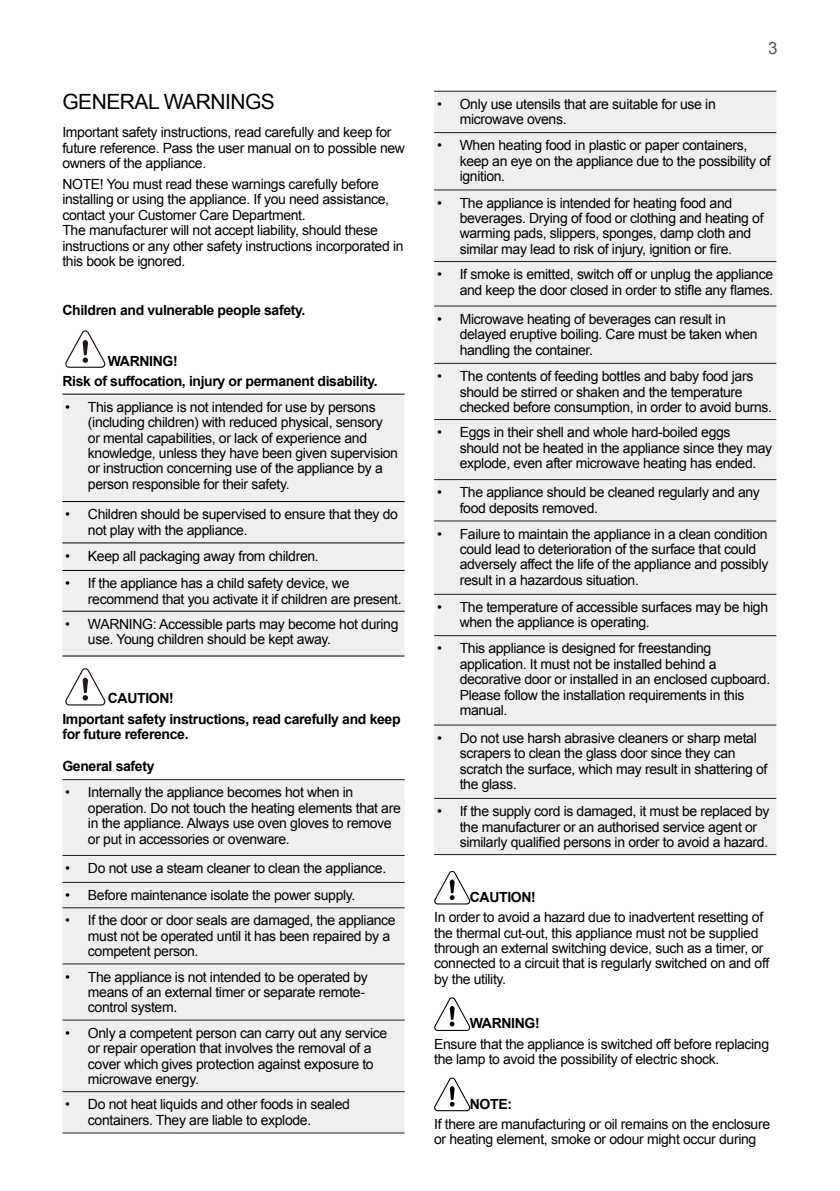
<style>
.page{position:relative;width:840px;height:1191px;background:#fff}
.page>*{position:absolute;margin:0;border:0;box-sizing:border-box;transform-origin:0 0}
.t1{font:21px "Arial";letter-spacing:-.025em;color:#000}
.t2{font:17px "Arial";color:#595757}
.t3{font:14px/15.4px "Arial";letter-spacing:-.025em;color:#000}
.t4{font:700 14px/20.4px "Arial";letter-spacing:-.025em;color:#000}
</style>
<div class="page">
<svg style="left:65px;top:330px;width:40px;height:38px"></svg>
<div style="left:62px;top:394px;width:342px;height:261px;background:#efefef"></div>
<hr style="left:62px;top:393px;width:342px;height:1px;background:#000">
<hr style="left:62px;top:501px;width:342px;height:1px;background:#000">
<hr style="left:62px;top:542px;width:342px;height:1px;background:#000">
<hr style="left:62px;top:570px;width:342px;height:1px;background:#000">
<hr style="left:62px;top:610px;width:342px;height:1px;background:#000">
<hr style="left:62px;top:655px;width:342px;height:1px;background:#000">
<svg style="left:65px;top:668px;width:40px;height:37px"></svg>
<div style="left:62px;top:780px;width:342px;height:352px;background:#efefef"></div>
<hr style="left:62px;top:779px;width:342px;height:1px;background:#231f20">
<hr style="left:62px;top:855px;width:342px;height:1px;background:#231f20">
<hr style="left:62px;top:882px;width:342px;height:1px;background:#231f20">
<hr style="left:62px;top:907px;width:342px;height:1px;background:#231f20">
<hr style="left:62px;top:963px;width:342px;height:1px;background:#231f20">
<hr style="left:62px;top:1019px;width:342px;height:1px;background:#231f20">
<hr style="left:62px;top:1091px;width:342px;height:1px;background:#231f20">
<hr style="left:62px;top:1132px;width:342px;height:1px;background:#231f20">
<div style="left:434px;top:92px;width:341px;height:762px;background:#efefef"></div>
<hr style="left:434px;top:91px;width:341px;height:1px;background:#231f20">
<hr style="left:434px;top:132px;width:341px;height:1px;background:#231f20">
<hr style="left:434px;top:189px;width:341px;height:1px;background:#231f20">
<hr style="left:434px;top:261px;width:341px;height:1px;background:#231f20">
<hr style="left:434px;top:305px;width:341px;height:1px;background:#231f20">
<hr style="left:434px;top:363px;width:341px;height:1px;background:#231f20">
<hr style="left:434px;top:419px;width:341px;height:1px;background:#231f20">
<hr style="left:434px;top:479px;width:341px;height:1px;background:#231f20">
<hr style="left:434px;top:520px;width:341px;height:1px;background:#231f20">
<hr style="left:434px;top:594px;width:341px;height:1px;background:#231f20">
<hr style="left:434px;top:635px;width:341px;height:1px;background:#231f20">
<hr style="left:434px;top:724px;width:341px;height:1px;background:#231f20">
<hr style="left:434px;top:798px;width:341px;height:1px;background:#231f20">
<hr style="left:434px;top:854px;width:341px;height:1px;background:#231f20">
<svg style="left:434px;top:871px;width:36px;height:33px"></svg>
<svg style="left:434px;top:997px;width:36px;height:34px"></svg>
<svg style="left:434px;top:1077px;width:36px;height:34px"></svg>
<h1 class="t1" style="left:62px;top:88px;width:214px">GENERAL WARNINGS</h1>
<p class="t3" style="left:62px;top:125px;width:344px">Important safety instructions, read carefully and keep for future reference. Pass the user manual on to possible new owners of the appliance.</p>
<p class="t3" style="left:62px;top:176px;width:342px">NOTE! You must read these warnings carefully before installing or using the appliance. If you need assistance, contact your Customer Care Department.<br>The manufacturer will not accept liability, should these instructions or any other safety instructions incorporated in this book be ignored.</p>
<p class="t4" style="left:62px;top:300px;width:244px">Children and vulnerable people safety.</p>
<p class="t4" style="left:62px;top:350px;width:316px;text-indent:45px">WARNING!<br>Risk of suffocation, injury or permanent disability.</p>
<p class="t3" style="left:88px;top:399px;width:311px;text-indent:-23px">• This appliance is not intended for use by persons (including children) with reduced physical, sensory or mental capabilities, or lack of experience and knowledge, unless they have been given supervision or instruction concerning use of the appliance by a person responsible for their safety.</p>
<p class="t3" style="left:88px;top:507px;width:311px;text-indent:-23px">• Children should be supervised to ensure that they do not play with the appliance.</p>
<p class="t3" style="left:65px;top:548px;width:255px">• Keep all packaging away from children.</p>
<p class="t3" style="left:88px;top:575px;width:315px;text-indent:-23px">• If the appliance has a child safety device, we recommend that you activate it if children are present.</p>
<p class="t3" style="left:88px;top:616px;width:312px;text-indent:-23px">• WARNING: Accessible parts may become hot during use. Young children should be kept away.</p>
<p class="t4" style="left:62px;top:688px;width:339px;text-indent:45px">CAUTION!<br>Important safety instructions, read carefully and keep</p>
<p class="t4" style="left:62px;top:724px;width:128px">for future reference.</p>
<p class="t4" style="left:62px;top:756px;width:93px">General safety</p>
<p class="t3" style="left:88px;top:785px;width:314px;text-indent:-23px">• Internally the appliance becomes hot when in operation. Do not touch the heating elements that are in the appliance. Always use oven gloves to remove or put in accessories or ovenware.</p>
<p class="t3" style="left:65px;top:860px;width:322px">• Do not use a steam cleaner to clean the appliance.</p>
<p class="t3" style="left:65px;top:887px;width:291px">• Before maintenance isolate the power supply.</p>
<p class="t3" style="left:88px;top:913px;width:309px;text-indent:-23px">• If the door or door seals are damaged, the appliance must not be operated until it has been repaired by a competent person.</p>
<p class="t3" style="left:88px;top:969px;width:281px;text-indent:-23px">• The appliance is not intended to be operated by means of an external timer or separate remote&shy;control system.</p>
<p class="t3" style="left:88px;top:1025px;width:301px;text-indent:-23px">• Only a competent person can carry out any service or repair operation that involves the removal of a cover which gives protection against exposure to microwave energy.</p>
<p class="t3" style="left:88px;top:1096px;width:263px;text-indent:-23px">• Do not heat liquids and other foods in sealed containers. They are liable to explode.</p>
<p class="t2" style="left:767px;top:37px;width:11px">3</p>
<p class="t3" style="left:459px;top:96px;width:257px;text-indent:-23px">• Only use utensils that are suitable for use in microwave ovens.</p>
<p class="t3" style="left:459px;top:138px;width:312px;text-indent:-23px">• When heating food in plastic or paper containers, keep an eye on the appliance due to the possibility of ignition.</p>
<p class="t3" style="left:459px;top:195px;width:305px;text-indent:-23px">• The appliance is intended for heating food and beverages. Drying of food or clothing and heating of warming pads, slippers, sponges, damp cloth and similar may lead to risk of injury, ignition or fire.</p>
<p class="t3" style="left:437px;top:267px;width:338px;text-align:right">• If smoke is emitted, switch off or unplug the appliance and keep the door closed in order to stifle any flames.</p>
<p class="t3" style="left:459px;top:311px;width:299px;text-indent:-23px">• Microwave heating of beverages can result in delayed eruptive boiling. Care must be taken when handling the container.</p>
<p class="t3" style="left:459px;top:368px;width:314px;text-indent:-23px">• The contents of feeding bottles and baby food jars should be stirred or shaken and the temperature checked before consumption, in order to avoid burns.</p>
<p class="t3" style="left:459px;top:425px;width:314px;text-indent:-23px">• Eggs in their shell and whole hard-boiled eggs should not be heated in the appliance since they may explode, even after microwave heating has ended.</p>
<p class="t3" style="left:459px;top:485px;width:301px;text-indent:-23px">• The appliance should be cleaned regularly and any food deposits removed.</p>
<p class="t3" style="left:459px;top:526px;width:310px;text-indent:-23px">• Failure to maintain the appliance in a clean condition could lead to deterioration of the surface that could adversely affect the life of the appliance and possibly result in a hazardous situation.</p>
<p class="t3" style="left:459px;top:599px;width:310px;text-indent:-23px">• The temperature of accessible surfaces may be high when the appliance is operating.</p>
<p class="t3" style="left:459px;top:641px;width:312px;text-indent:-23px">• This appliance is designed for freestanding application. It must not be installed behind a decorative door or installed in an enclosed cupboard.<br>Please follow the installation requirements in this manual.</p>
<p class="t3" style="left:459px;top:730px;width:309px;text-indent:-23px">• Do not use harsh abrasive cleaners or sharp metal scrapers to clean the glass door since they can scratch the surface, which may result in shattering of the glass.</p>
<p class="t3" style="left:459px;top:803px;width:311px;text-indent:-23px">• If the supply cord is damaged, it must be replaced by the manufacturer or an authorised service agent or similarly qualified persons in order to avoid a hazard.</p>
<p class="t4" style="left:469px;top:887px;width:67px">CAUTION!</p>
<p class="t3" style="left:434px;top:909px;width:336px">In order to avoid a hazard due to inadvertent resetting of the thermal cut-out, this appliance must not be supplied through an external switching device, such as a timer, or connected to a circuit that is regularly switched on and off by the utility.</p>
<p class="t4" style="left:469px;top:1013px;width:71px">WARNING!</p>
<p class="t3" style="left:434px;top:1036px;width:336px">Ensure that the appliance is switched off before replacing the lamp to avoid the possibility of electric shock.</p>
<p class="t4" style="left:469px;top:1093px;width:44px">NOTE:</p>
<p class="t3" style="left:434px;top:1116px;width:337px">If there are manufacturing or oil remains on the enclosure or heating element, smoke or odour might occur during</p>
</div>
